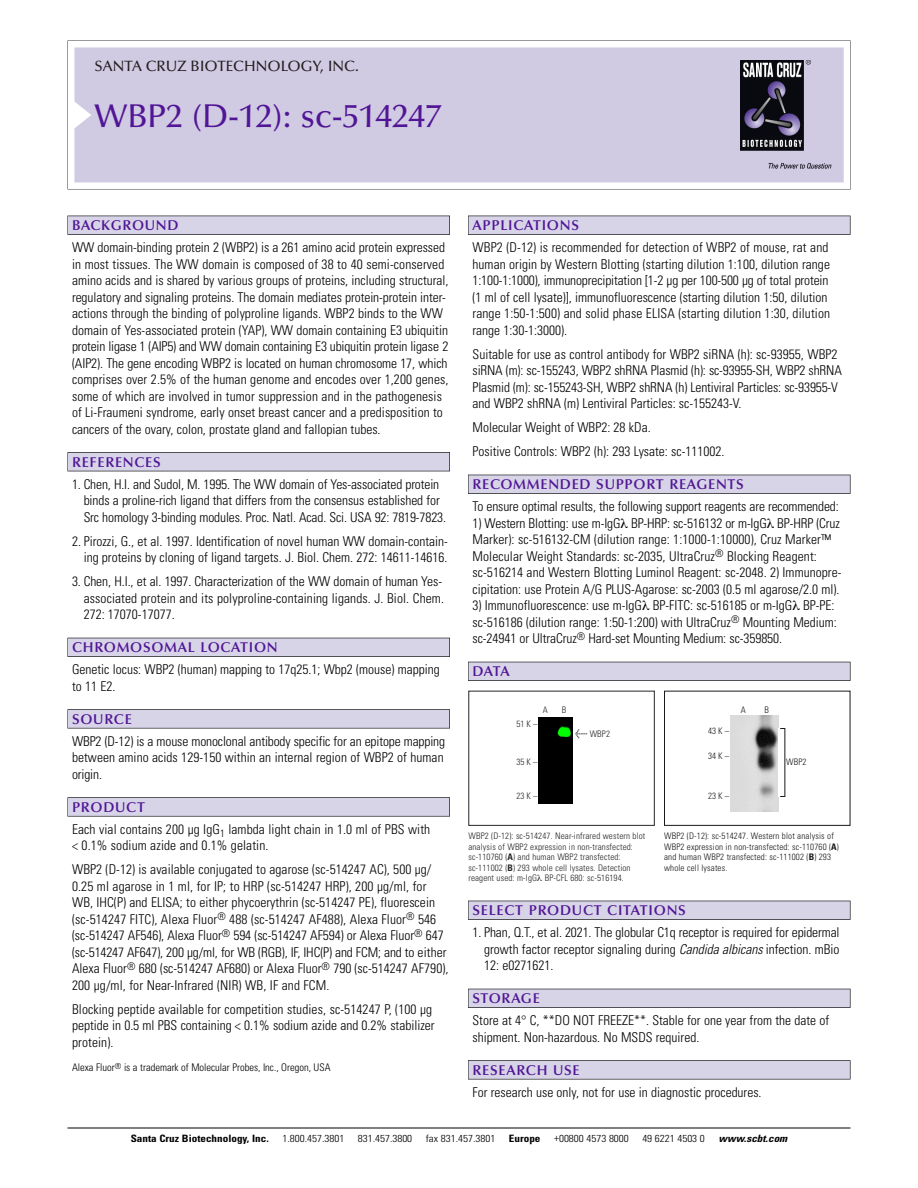
<style>
.page{position:relative;width:918px;height:1188px;background:#fff}
.page>*{position:absolute;margin:0;border:0;box-sizing:border-box;transform-origin:0 0}
.t1{font:500 33px "Optima";color:#511695}
.t2{font:500 15px "Optima";color:#231f20}
.t3{font:600 14.25px "Optima";letter-spacing:.05em;color:#511695}
.t4{font:300 condensed 13.5px/16.5px "Univers";color:#000}
.t5{font:300 condensed 10.5px "Univers";color:#000}
.t6{font:300 condensed 10.2px "Univers";color:#000;scale:1.1 1}
.t7{font:700 condensed 10.2px "Univers";color:#000;scale:1.1 1}
.t8{font:italic 700 condensed 10.2px "Univers";color:#000;scale:1.1 1}
.t9{font:300 condensed 9px/10.5px "Univers";letter-spacing:.015em;color:#272627}
.t10{font:300 condensed 9px/10.5px "Univers";letter-spacing:.015em;color:#191919}
.s1{font-family:"Meta Plus";font-weight:400;font-stretch:normal;font-size:10.5px}
.s2{font-weight:700}
.s3{font-style:italic}
</style>
<div class="page">
<svg style="left:68px;top:40px;width:783px;height:149px"></svg>
<div style="left:74px;top:47px;width:770px;height:135px;background:#d1cae3"></div>
<img style="left:741px;top:60px;width:90px;height:108px">
<div style="left:68px;top:216px;width:382px;height:19px;background:#535256"></div>
<div style="left:68px;top:216px;width:381px;height:18px;background:#d7d4e8"></div>
<div style="left:68px;top:452px;width:382px;height:19px;background:#515155"></div>
<div style="left:68px;top:453px;width:381px;height:18px;background:#d7d4e8"></div>
<div style="left:68px;top:638px;width:382px;height:19px;background:#515057"></div>
<div style="left:68px;top:638px;width:381px;height:18px;background:#d7d4e8"></div>
<div style="left:68px;top:709px;width:382px;height:19px;background:#575659"></div>
<div style="left:68px;top:710px;width:381px;height:18px;background:#d7d4e8"></div>
<svg style="left:68px;top:797px;width:382px;height:20px"></svg>
<div style="left:68px;top:798px;width:381px;height:18px;background:#d7d4e8"></div>
<div style="left:468px;top:216px;width:382px;height:19px;background:#535256"></div>
<div style="left:468px;top:216px;width:382px;height:18px;background:#d7d4e8"></div>
<div style="left:468px;top:475px;width:382px;height:19px;background:#525156"></div>
<div style="left:468px;top:475px;width:382px;height:18px;background:#d7d4e8"></div>
<div style="left:468px;top:662px;width:382px;height:19px;background:#515057"></div>
<div style="left:468px;top:662px;width:382px;height:18px;background:#d7d4e8"></div>
<div style="left:468px;top:901px;width:382px;height:19px;background:#525156"></div>
<div style="left:468px;top:901px;width:382px;height:18px;background:#d7d4e8"></div>
<div style="left:468px;top:989px;width:382px;height:19px;background:#515057"></div>
<div style="left:468px;top:989px;width:382px;height:18px;background:#d7d4e8"></div>
<div style="left:468px;top:1060px;width:382px;height:19px;background:#575659"></div>
<div style="left:468px;top:1061px;width:382px;height:18px;background:#d7d4e8"></div>
<hr style="left:68px;top:1128px;width:782px;height:1px;background:#000">
<div style="left:539px;top:717px;width:34px;height:86px;background:#000"></div>
<div style="left:664px;top:691px;width:186px;height:135px;border:1px solid #191919"></div>
<img style="left:730px;top:716px;width:49px;height:95px">
<p class="t2" style="left:94px;top:60px;width:266px">SANTA CRUZ BIOTECHNOLOGY, INC.</p>
<p class="t1" style="left:94px;top:102px;width:349px">WBP2 (D-12): sc-514247</p>
<p class="t3" style="left:72px;top:219px;width:108px">BACKGROUND</p>
<p class="t4" style="left:72px;top:240px;width:378px">WW domain-binding protein 2 (WBP2) is a 261 amino acid protein expressed in most tissues. The WW domain is composed of 38 to 40 semi-conserved amino acids and is shared by various groups of proteins, including structural, regulatory and signaling proteins. The domain mediates protein-protein inter&shy;actions through the binding of polyproline ligands. WBP2 binds to the WW domain of Yes-associated protein (YAP), WW domain containing E3 ubiquitin protein ligase 1 (AIP5) and WW domain containing E3 ubiquitin protein ligase 2 (AIP2). The gene encoding WBP2 is located on human chromosome 17, which comprises over 2.5% of the human genome and encodes over 1,200 genes, some of which are involved in tumor suppression and in the pathogenesis of Li-Fraumeni syndrome, early onset breast cancer and a predisposition to cancers of the ovary, colon, prostate gland and fallopian tubes.</p>
<p class="t3" style="left:72px;top:456px;width:90px">REFERENCES</p>
<p class="t4" style="left:84px;top:477px;width:364px;text-indent:-12px">1. Chen, H.I. and Sudol, M. 1995. The WW domain of Yes-associated protein binds a proline-rich ligand that differs from the consensus established for<br>Src homology 3-binding modules. Proc. Natl. Acad. Sci. USA 92: 7819-7823.</p>
<p class="t4" style="left:72px;top:534px;width:377px;text-align:right">2. Pirozzi, G., et al. 1997. Identification of novel human WW domain-contain&shy;ing proteins by cloning of ligand targets. J. Biol. Chem. 272: 14611-14616.</p>
<p class="t4" style="left:84px;top:574px;width:362px;text-indent:-12px">3. Chen, H.I., et al. 1997. Characterization of the WW domain of human Yes&shy;associated protein and its polyproline-containing ligands. J. Biol. Chem.<br>272: 17070-17077.</p>
<p class="t3" style="left:72px;top:641px;width:207px">CHROMOSOMAL LOCATION</p>
<p class="t4" style="left:72px;top:663px;width:369px">Genetic locus: WBP2 (human) mapping to 17q25.1; Wbp2 (mouse) mapping to 11 E2.</p>
<p class="t3" style="left:72px;top:713px;width:61px">SOURCE</p>
<p class="t4" style="left:72px;top:734px;width:375px;text-align:justify">WBP2 (D-12) is a mouse monoclonal antibody specific for an epitope mapping between amino acids 129-150 within an internal region of WBP2 of human origin.</p>
<p class="t3" style="left:72px;top:801px;width:74px">PRODUCT</p>
<p class="t4" style="left:72px;top:822px;width:360px">Each vial contains 200 µg IgG<sub>1</sub> lambda light chain in 1.0 ml of PBS with &lt; 0.1% sodium azide and 0.1% gelatin.</p>
<p class="t4" style="left:72px;top:863px;width:378px">WBP2 (D-12) is available conjugated to agarose (sc-514247 AC), 500 µg/ 0.25 ml agarose in 1 ml, for IP; to HRP (sc-514247 HRP), 200 µg/ml, for WB, IHC(P) and ELISA; to either phycoerythrin (sc-514247 PE), fluorescein (sc-514247 FITC), Alexa Fluor<sup>®</sup> 488 (sc-514247 AF488), Alexa Fluor<sup>®</sup> 546 (sc-514247 AF546), Alexa Fluor<sup>®</sup> 594 (sc-514247 AF594) or Alexa Fluor<sup>®</sup> 647 (sc-514247 AF647), 200 µg/ml, for WB (RGB), IF, IHC(P) and FCM; and to either Alexa Fluor<sup>®</sup> 680 (sc-514247 AF680) or Alexa Fluor<sup>®</sup> 790 (sc-514247 AF790), 200 µg/ml, for Near-Infrared (NIR) WB, IF and FCM.</p>
<p class="t4" style="left:72px;top:1002px;width:364px">Blocking peptide available for competition studies, sc-514247 P, (100 µg peptide in 0.5 ml PBS containing &lt; 0.1% sodium azide and 0.2% stabilizer protein).</p>
<p class="t5" style="left:72px;top:1063px;width:260px">Alexa Fluor<sup>®</sup> is a trademark of Molecular Probes, Inc., Oregon, USA</p>
<p class="t3" style="left:473px;top:219px;width:108px">APPLICATIONS</p>
<p class="t4" style="left:473px;top:240px;width:359px">WBP2 (D-12) is recommended for detection of WBP2 of mouse, rat and human origin by Western Blotting (starting dilution 1:100, dilution range 1:100-1:1000), immunoprecipitation [1-2 µg per 100-500 µg of total protein (1 ml of cell lysate)], immunofluorescence (starting dilution 1:50, dilution range 1:50-1:500) and solid phase ELISA (starting dilution 1:30, dilution range 1:30-1:3000).</p>
<p class="t4" style="left:473px;top:347px;width:371px">Suitable for use as control antibody for WBP2 siRNA (h): sc-93955, WBP2 siRNA (m): sc-155243, WBP2 shRNA Plasmid (h): sc-93955-SH, WBP2 shRNA Plasmid (m): sc-155243-SH, WBP2 shRNA (h) Lentiviral Particles: sc-93955-V and WBP2 shRNA (m) Lentiviral Particles: sc-155243-V.</p>
<p class="t4" style="left:473px;top:420px;width:180px">Molecular Weight of WBP2: 28 kDa.</p>
<p class="t4" style="left:473px;top:444px;width:253px">Positive Controls: WBP2 (h): 293 Lysate: sc-111002.</p>
<p class="t3" style="left:473px;top:478px;width:273px">RECOMMENDED SUPPORT REAGENTS</p>
<p class="t4" style="left:473px;top:499px;width:368px">To ensure optimal results, the following support reagents are recommended:</p>
<p class="t4" style="left:473px;top:516px;width:371px">1) Western Blotting: use m-IgG● BP-HRP: sc-516132 or m-IgG● BP-HRP (Cruz Marker): sc-516132-CM (dilution range: 1:1000-1:10000), Cruz Marker™ Molecular Weight Standards: sc-2035, UltraCruz<sup>®</sup> Blocking Reagent: sc-516214 and Western Blotting Luminol Reagent: sc-2048. 2) Immunopre&shy;cipitation: use Protein A/G PLUS-Agarose: sc-2003 (0.5 ml agarose/2.0 ml).</p>
<p class="t4" style="left:473px;top:598px;width:366px">3) Immunofluorescence: use m-IgG● BP-FITC: sc-516185 or m-IgG● BP-PE: sc-516186 (dilution range: 1:50-1:200) with UltraCruz<sup>®</sup> Mounting Medium: sc-24941 or UltraCruz<sup>®</sup> Hard-set Mounting Medium: sc-359850.</p>
<p class="t3" style="left:473px;top:665px;width:39px">DATA</p>
<p class="t9" style="left:543px;top:706px;width:7px">A</p>
<p class="t9" style="left:562px;top:706px;width:6px">B</p>
<p class="t10" style="left:741px;top:705px;width:7px">A</p>
<p class="t10" style="left:765px;top:705px;width:6px">B</p>
<p class="t9" style="left:517px;top:719px;width:22px">51K–</p>
<p class="t9" style="left:517px;top:757px;width:22px">35K–</p>
<p class="t9" style="left:517px;top:791px;width:22px">23K–</p>
<p class="t9" style="left:575px;top:729px;width:37px"><span class="s1">&lt;</span> WBP2</p>
<p class="t10" style="left:708px;top:727px;width:22px">43K–</p>
<p class="t10" style="left:708px;top:751px;width:22px">34K–</p>
<p class="t10" style="left:708px;top:792px;width:22px">23K–</p>
<p class="t10" style="left:786px;top:757px;width:22px">WBP2</p>
<p class="t9" style="left:468px;top:832px;width:179px">WBP2 (D-12): sc-514247. Near-infrared western blot analysis of WBP2 expression in non-transfected: sc-110760 (<span class="s2">A</span>) and human WBP2 transfected: sc-111002 (<span class="s2">B</span>) 293 whole cell lysates. Detection reagent used: m-IgG BP-CFL 680: sc-516194.</p>
<p class="t10" style="left:664px;top:832px;width:176px">WBP2 (D-12): sc-514247. Western blot analysis of WBP2 expression in non-transfected: sc-110760 (<span class="s2">A</span>) and human WBP2 transfected: sc-111002 (<span class="s2">B</span>) 293 whole cell lysates.</p>
<p class="t3" style="left:473px;top:904px;width:215px">SELECT PRODUCT CITATIONS</p>
<p class="t4" style="left:484px;top:925px;width:357px;text-align:justify;text-indent:-12px">1. Phan, Q.T., et al. 2021. The globular C1q receptor is required for epidermal growth factor receptor signaling during <span class="s3">Candida albicans</span> infection. mBio 12: e0271621.</p>
<p class="t3" style="left:473px;top:992px;width:69px">STORAGE</p>
<p class="t4" style="left:473px;top:1014px;width:358px">Store at 4° C, **DO NOT FREEZE**. Stable for one year from the date of shipment. Non-hazardous. No MSDS required.</p>
<p class="t3" style="left:473px;top:1064px;width:109px">RESEARCH USE</p>
<p class="t4" style="left:473px;top:1085px;width:291px">For research use only, not for use in diagnostic procedures.</p>
<p class="t7" style="left:131px;top:1135px;width:127px">Santa Cruz Biotechnology, Inc.</p>
<p class="t6" style="left:282px;top:1135px;width:58px">1.800.457.3801</p>
<p class="t6" style="left:358px;top:1135px;width:51px">831.457.3800</p>
<p class="t6" style="left:426px;top:1135px;width:65px">fax 831.457.3801</p>
<p class="t7" style="left:509px;top:1135px;width:30px">Europe</p>
<p class="t6" style="left:554px;top:1135px;width:69px">+00800 4573 8000</p>
<p class="t6" style="left:642px;top:1135px;width:58px">49 6221 4503 0</p>
<p class="t8" style="left:719px;top:1135px;width:66px">www.scbt.com</p>
</div>
